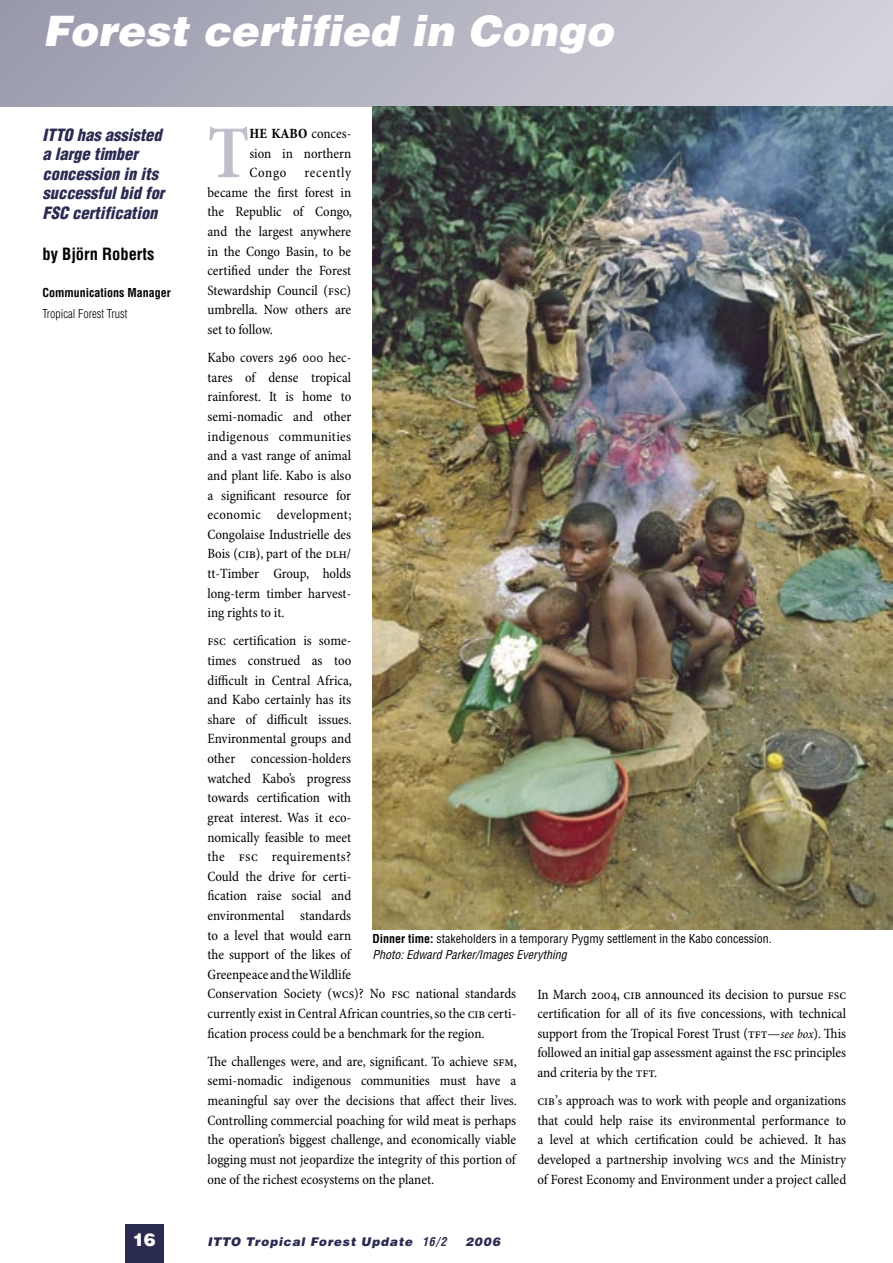
<style>
.page{position:relative;width:893px;height:1263px;background:#fff}
.page>*{position:absolute;margin:0;border:0;box-sizing:border-box;transform-origin:0 0}
.t1{font:600 condensed 75.3px "Minion Pro";color:#bfbfcb}
.t2{font:italic 900 42px "Helvetica";letter-spacing:.005em;color:#fff}
.t3{font:900 18px "Helvetica";color:#fff}
.t4{font:italic 900 condensed 16.5px/19.5px "Helvetica";color:#2a2b51}
.t5{font:700 condensed 16.5px "Helvetica";color:#000}
.t6{font:condensed 14.25px/19.6px "Minion Pro";color:#000;text-align:justify}
.t7{font:condensed 12px/16.5px "Helvetica";color:#000}
.t8{font:italic 900 12px "Helvetica";letter-spacing:.065em;color:#2a2b51}
.t9{font:700 condensed 12px "Helvetica";color:#000}
.t10{font:300 condensed 12px "Helvetica";color:#000}
.s1{font-weight:700}
.s2{font-style:italic}
.s3{font-style:italic;font-size:12.75px}
.s4{font-size:12.75px}
.s5{font-weight:700;font-stretch:condensed}
</style>
<div class="page">
<div style="left:0;top:0;width:893px;height:106px;background:linear-gradient(to right,#9b9bad,#d4d5dc)"></div>
<hr style="left:892px;top:0;width:1px;height:106px;background:#d3d3db">
<img style="left:373px;top:106px;width:520px;height:823px">
<div style="left:125px;top:1225px;width:39px;height:38px;background:#2a2b51"></div>
<h2 class="t2" style="left:43px;top:4px;width:572px">Forest certified in Congo</h2>
<p class="t4" style="left:43px;top:125px;width:123px">ITTO has assisted a large timber concession in its successful bid for<br>FSC certification</p>
<p class="t5" style="left:43px;top:243px;width:113px">by Björn Roberts</p>
<p class="t9" style="left:43px;top:285px;width:130px">Communications Manager</p>
<p class="t10" style="left:43px;top:306px;width:86px">Tropical Forest Trust</p>
<h1 class="t1" style="left:207px;top:108px;width:43px">T</h1>
<p class="t6" style="left:249px;top:124px;width:103px"><span class="s1">HE KABO</span> conces&shy;sion in northern Congo</p>
<p class="t6" style="left:207px;top:163px;width:146px;text-indent:97px">recently became the first forest in the Republic of Congo, and the largest anywhere in the Congo Basin, to be certified under the Forest Stewardship Council (FSC) umbrella. Now others are set to follow.</p>
<p class="t6" style="left:207px;top:348px;width:145px">Kabo covers 296 000 hec&shy;tares of dense tropical rainforest. It is home to semi-nomadic and other indigenous communities and a vast range of animal and plant life. Kabo is also a significant resource for economic development; Congolaise Industrielle des Bois (CIB), part of the DLH/ tt-Timber Group, holds long-term timber harvest&shy;ing rights to it.</p>
<p class="t6" style="left:207px;top:631px;width:310px;text-align:left">FSC certification is some-<br>times construed as too<br>difficult in Central Africa,<br>and Kabo certainly has its<br>share of difficult issues.<br>Environmental groups and<br>other concession-holders<br>watched Kabo’s progress<br>towards certification with<br>great interest. Was it eco-<br>nomically feasible to meet<br>the FSC requirements?<br>Could the drive for certi-<br>fication raise social and<br>environmental standards<br>to a level that would earn<br>the support of the likes of<br>Greenpeace and the Wildlife<br>Conservation Society (WCS)? No FSC national standards currently exist in Central African countries, so the CIB certi&shy;fication process could be a benchmark for the region.</p>
<p class="t6" style="left:207px;top:1052px;width:311px">The challenges were, and are, significant. To achieve SFM, semi-nomadic indigenous communities must have a meaningful say over the decisions that affect their lives.<br>Controlling commercial poaching for wild meat is perhaps the operation’s biggest challenge, and economically viable logging must not jeopardize the integrity of this portion of one of the richest ecosystems on the planet.</p>
<p class="t7" style="left:372px;top:930px;width:401px"><span class="s1">Dinner time:</span> stakeholders in a temporary Pygmy settlement in the Kabo concession.<br><span class="s2">Photo: Edward Parker/Images Everything</span></p>
<p class="t6" style="left:537px;top:985px;width:310px">In March 2004, CIB announced its decision to pursue FSC certification for all of its five concessions, with technical support from the Tropical Forest Trust (TFT—<span class="s3">see box</span>). This followed an initial gap assessment against the FSC principles and criteria by the TFT.</p>
<p class="t6" style="left:537px;top:1091px;width:310px">CIB’<span class="s4">s</span> approach was to work with people and organizations that could help raise its environmental performance to a level at which certification could be achieved. It has developed a partnership involving WCS and the Ministry of Forest Economy and Environment under a project called</p>
<p class="t3" style="left:133px;top:1229px;width:25px">16</p>
<p class="t8" style="left:207px;top:1233px;width:241px">ITTO Tropical Forest Update <span class="s5">16/2</span></p>
<p class="t8" style="left:465px;top:1233px;width:36px">2006</p>
</div>
